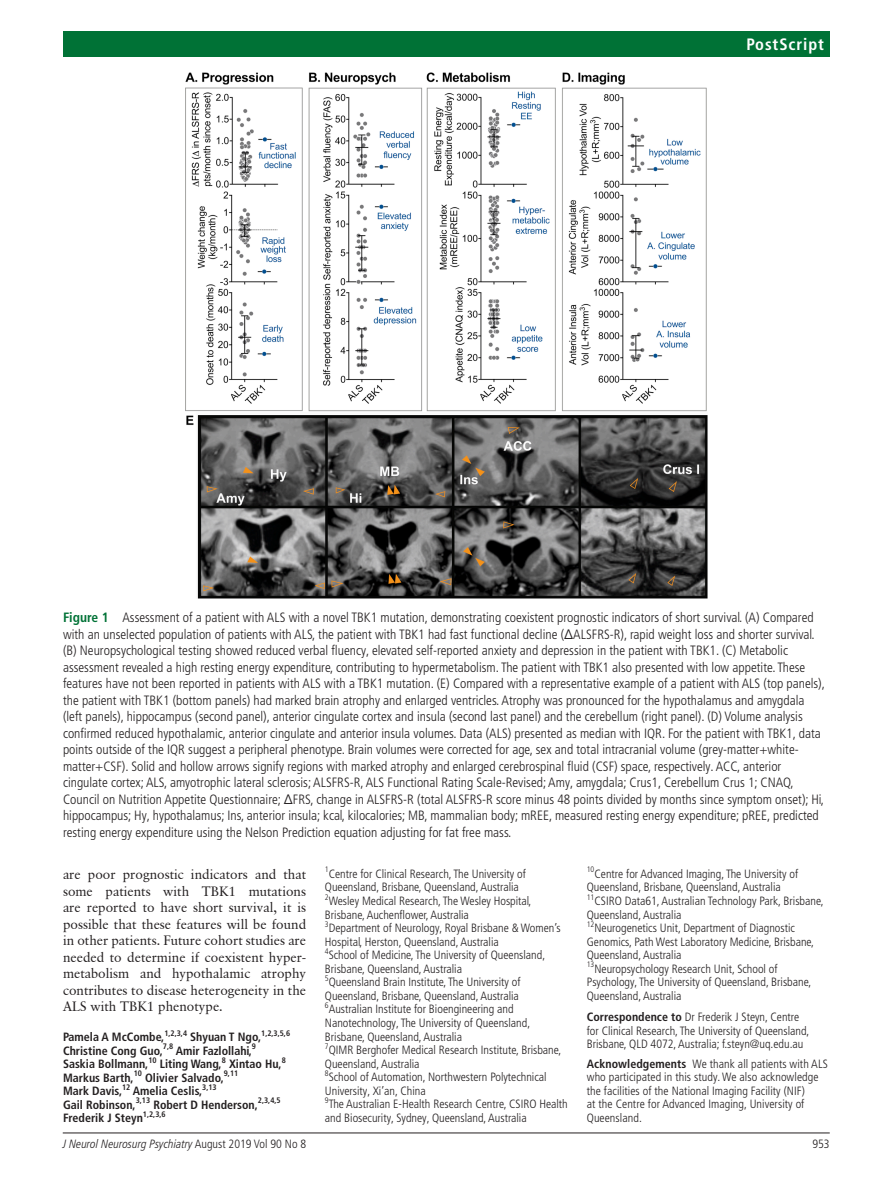
<style>
.page{position:relative;width:893px;height:1191px;background:#fff}
.page>*{position:absolute;margin:0;border:0;box-sizing:border-box;transform-origin:0 0}
.t1{font:700 condensed 16.5px "Frutiger LT Pro";color:#fff}
.t2{font:300 condensed 13.5px/16.5px "Frutiger LT Pro";color:#231f20}
.t3{font:13.5px/16.5px "Classical Garamond BT";color:#231f20;text-align:justify}
.t4{font:300 condensed 12px/13.5px "Frutiger LT Pro";color:#231f20}
.t5{font:700 condensed 12px/13.5px "Frutiger LT Pro";color:#231f20}
.t6{font:italic 300 condensed 12px "Frutiger LT Pro";color:#231f20}
.t7{font:700 condensed 7.95px "Frutiger LT Pro";color:#231f20}
.t8{font:300 condensed 7.95px "Frutiger LT Pro";color:#231f20}
.s1{font-weight:700;color:#007236}
.s2{font-weight:700}
.s3{font-style:normal}
</style>
<div class="page">
<hr style="left:63px;top:1132px;width:767px;height:1px;background:#231f20">
<div style="left:63px;top:31px;width:767px;height:25px;background:#007236"></div>
<img style="left:186px;top:72px;width:521px;height:526px">
<p class="t1" style="left:746px;top:34px;width:79px">PostScript</p>
<p class="t2" style="left:63px;top:609px;width:763px"><span class="s1">Figure 1</span> Assessment of a patient with ALS with a novel TBK1 mutation, demonstrating coexistent prognostic indicators of short survival. (A) Compared with an unselected population of patients with ALS, the patient with TBK1 had fast functional decline (ΔALSFRS-R), rapid weight loss and shorter survival. (B) Neuropsychological testing showed reduced verbal fluency, elevated self-reported anxiety and depression in the patient with TBK1. (C) Metabolic assessment revealed a high resting energy expenditure, contributing to hypermetabolism. The patient with TBK1 also presented with low appetite. These features have not been reported in patients with ALS with a TBK1 mutation. (E) Compared with a representative example of a patient with ALS (top panels), the patient with TBK1 (bottom panels) had marked brain atrophy and enlarged ventricles. Atrophy was pronounced for the hypothalamus and amygdala (left panels), hippocampus (second panel), anterior cingulate cortex and insula (second last panel) and the cerebellum (right panel). (D) Volume analysis confirmed reduced hypothalamic, anterior cingulate and anterior insula volumes. Data (ALS) presented as median with IQR. For the patient with TBK1, data points outside of the IQR suggest a peripheral phenotype. Brain volumes were corrected for age, sex and total intracranial volume (grey-matter+white&shy;matter+CSF). Solid and hollow arrows signify regions with marked atrophy and enlarged cerebrospinal fluid (CSF) space, respectively. ACC, anterior cingulate cortex; ALS, amyotrophic lateral sclerosis; ALSFRS-R, ALS Functional Rating Scale-Revised; Amy, amygdala; Crus1, Cerebellum Crus 1; CNAQ, Council on Nutrition Appetite Questionnaire; ΔFRS, change in ALSFRS-R (total ALSFRS-R score minus 48 points divided by months since symptom onset); Hi, hippocampus; Hy, hypothalamus; Ins, anterior insula; kcal, kilocalories; MB, mammalian body; mREE, measured resting energy expenditure; pREE, predicted resting energy expenditure using the Nelson Prediction equation adjusting for fat free mass.</p>
<p class="t3" style="left:63px;top:866px;width:245px">are poor prognostic indicators and that some patients with TBK1 mutations are reported to have short survival, it is possible that these features will be found in other patients. Future cohort studies are needed to determine if coexistent hyper&shy;metabolism and hypothalamic atrophy contributes to disease heterogeneity in the ALS with TBK1 phenotype.</p>
<p class="t5" style="left:63px;top:1030px;width:229px">Pamela A McCombe,<sup>1,2,3,4</sup> Shyuan T Ngo,<sup>1,2,3,5,6<br></sup>Christine Cong Guo,<sup>7,8</sup> Amir Fazlollahi,<sup>9<br></sup>Saskia Bollmann,<sup>10</sup> Liting Wang,<sup>8</sup> Xintao Hu,<sup>8<br></sup>Markus Barth,<sup>10</sup> Olivier Salvado,<sup>9,11<br></sup>Mark Davis,<sup>12</sup> Amelia Ceslis,</p>
<p class="t7" style="left:202px;top:1082px;width:16px">3,13</p>
<p class="t5" style="left:63px;top:1097px;width:74px">Gail Robinson,</p>
<p class="t7" style="left:136px;top:1095px;width:16px">3,13</p>
<p class="t5" style="left:153px;top:1097px;width:106px">Robert D Henderson,</p>
<p class="t7" style="left:258px;top:1095px;width:24px">2,3,4,5</p>
<p class="t5" style="left:63px;top:1111px;width:81px">Frederik J Steyn</p>
<p class="t7" style="left:143px;top:1109px;width:24px">1,2,3,6</p>
<p class="t8" style="left:325px;top:865px;width:5px">1</p>
<p class="t4" style="left:325px;top:867px;width:202px;text-align:center">Centre for Clinical Research, The University of<br>Queensland, Brisbane, Queensland, Australia</p>
<p class="t8" style="left:325px;top:892px;width:5px">2</p>
<p class="t4" style="left:325px;top:894px;width:208px;text-indent:4px">Wesley Medical Research, The Wesley Hospital,<br>Brisbane, Auchenflower, Australia</p>
<p class="t8" style="left:325px;top:919px;width:5px">3</p>
<p class="t4" style="left:325px;top:921px;width:237px;text-indent:4px">Department of Neurology, Royal Brisbane &amp; Women’s<br>Hospital, Herston, Queensland, Australia</p>
<p class="t8" style="left:325px;top:946px;width:5px">4</p>
<p class="t4" style="left:325px;top:948px;width:222px;text-indent:4px">School of Medicine, The University of Queensland,<br>Brisbane, Queensland, Australia</p>
<p class="t8" style="left:325px;top:973px;width:5px">5</p>
<p class="t4" style="left:325px;top:975px;width:244px;text-indent:4px">Queensland Brain Institute, The University of Queensland, Brisbane, Queensland, Australia <sup>6</sup>Australian Institute for Bioengineering and Nanotechnology, The University of Queensland, Brisbane, Queensland, Australia<br><sup>7</sup>QIMR Berghofer Medical Research Institute, Brisbane, Queensland, Australia<br><sup>8</sup>School of Automation, Northwestern Polytechnical University, Xi’an, China<br><sup>9</sup>The Australian E-Health Research Centre, CSIRO Health and Biosecurity, Sydney, Queensland, Australia</p>
<p class="t8" style="left:587px;top:865px;width:9px">10</p>
<p class="t4" style="left:587px;top:867px;width:213px;text-indent:8px">Centre for Advanced Imaging, The University of<br>Queensland, Brisbane, Queensland, Australia</p>
<p class="t8" style="left:587px;top:892px;width:9px">11</p>
<p class="t4" style="left:587px;top:894px;width:238px;text-indent:8px">CSIRO Data61, Australian Technology Park, Brisbane,<br>Queensland, Australia</p>
<p class="t8" style="left:587px;top:919px;width:9px">12</p>
<p class="t4" style="left:587px;top:921px;width:229px;text-indent:8px">Neurogenetics Unit, Department of Diagnostic<br>Genomics, Path West Laboratory Medicine, Brisbane,<br>Queensland, Australia</p>
<p class="t8" style="left:587px;top:960px;width:9px">13</p>
<p class="t4" style="left:587px;top:962px;width:226px;text-indent:8px">Neuropsychology Research Unit, School of<br>Psychology, The University of Queensland, Brisbane,<br>Queensland, Australia</p>
<p class="t4" style="left:587px;top:1010px;width:224px"><span class="s2">Correspondence to</span> Dr Frederik J Steyn, Centre for Clinical Research, The University of Queensland,<br>Brisbane, QLD 4072, Australia; f.steyn@uq.edu.au</p>
<p class="t4" style="left:587px;top:1057px;width:242px"><span class="s2">Acknowledgements</span> We thank all patients with ALS who participated in this study. We also acknowledge the facilities of the National Imaging Facility (NIF)<br>at the Centre for Advanced Imaging, University of Queensland.</p>
<p class="t6" style="left:63px;top:1136px;width:245px">J Neurol Neurosurg Psychiatry <span class="s3">August 2019 Vol 90 No 8</span></p>
<p class="t4" style="left:812px;top:1136px;width:19px">953</p>
</div>
